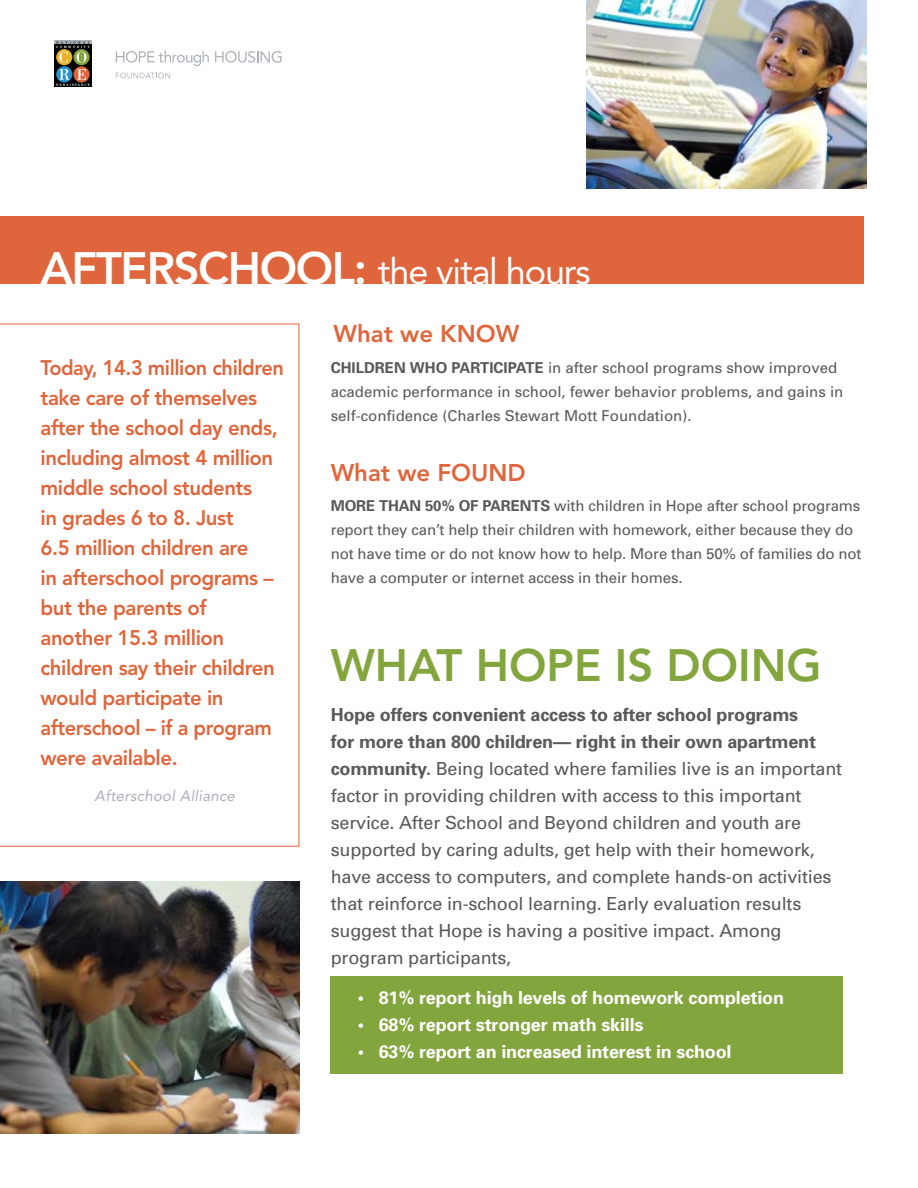
<style>
.page{position:relative;width:918px;height:1188px;background:#fff}
.page>*{position:absolute;margin:0;border:0;box-sizing:border-box;transform-origin:0 0}
.t1{font:800 45px "Avenir";color:#83a53e}
.t2{font:36px "Avenir";letter-spacing:-.03em;color:#fff}
.t3{font:800 24px "Avenir";color:#df663c}
.t4{font:800 21px/30px "Avenir";letter-spacing:-.02em;color:#df663c;scale:.95 1}
.t5{font:18px/27px "Univers";letter-spacing:-.01em;color:#58595b}
.t6{font:700 18px "Univers";letter-spacing:-.01em;color:#fff}
.t7{font:15px/24px "Univers";letter-spacing:-.01em;color:#58595b}
.t8{font:700 15px "Univers";letter-spacing:-.005em;color:#58595b}
.t9{font:italic 15px "Avenir";letter-spacing:.02em;color:#aab0b7}
.s1{font-weight:800;font-size:45px}
.s2{font-weight:700}
</style>
<div class="page">
<div style="left:331px;top:976px;width:512px;height:98px;background:#83a53e"></div>
<svg style="left:0;top:324px;width:299px;height:523px"></svg>
<svg style="left:54px;top:40px;width:38px;height:5px"></svg>
<div style="left:54px;top:45px;width:38px;height:42px;background:#000"></div>
<div style="left:56px;top:49px;width:16px;height:16px;background:#e7b22d;border-radius:50%"></div>
<div style="left:73px;top:49px;width:17px;height:16px;background:#83a53e;border-radius:50%"></div>
<svg style="left:56px;top:66px;width:16px;height:16px"></svg>
<svg style="left:73px;top:66px;width:17px;height:16px"></svg>
<svg style="left:56px;top:41px;width:34px;height:22px"></svg>
<svg style="left:56px;top:69px;width:34px;height:17px"></svg>
<svg style="left:116px;top:51px;width:93px;height:15px"></svg>
<svg style="left:215px;top:51px;width:67px;height:12px"></svg>
<svg style="left:116px;top:73px;width:54px;height:5px"></svg>
<div style="left:0;top:216px;width:864px;height:68px;background:#df663c"></div>
<img style="left:0;top:881px;width:299px;height:253px">
<img style="left:586px;top:0;width:280px;height:189px">
<h2 class="t2" style="left:40px;top:250px;width:552px"><span class="s1">AFTERSCHOOL:</span> the vital hours</h2>
<p class="t4" style="left:40px;top:352px;width:258px">Today, 14.3 million children take care of themselves after the school day ends, including almost 4 million middle school students<br>in grades 6 to 8. Just<br>6.5 million children are<br>in afterschool programs – but the parents of<br>another 15.3 million children say their children would participate in afterschool – if a program were available.</p>
<p class="t9" style="left:94px;top:788px;width:142px">Afterschool Alliance</p>
<h3 class="t3" style="left:334px;top:320px;width:187px">What we KNOW</h3>
<p class="t8" style="left:331px;top:359px;width:55px">Children</p>
<p class="t7" style="left:331px;top:356px;width:514px;text-indent:79px"><span class="s2">who participate</span> in after school programs show improved academic performance in school, fewer behavior problems, and gains in self-confidence (Charles Stewart Mott Foundation).</p>
<h3 class="t3" style="left:331px;top:458px;width:197px">What we FOUND</h3>
<p class="t8" style="left:331px;top:497px;width:12px">More</p>
<p class="t8" style="left:379px;top:497px;width:133px">than 50% of paren</p>
<p class="t7" style="left:331px;top:494px;width:532px;text-indent:201px"><span class="s2">ts</span> with children in Hope after school programs report they can’t help their children with homework, either because they do not have time or do not know how to help. More than 50% of families do not have a computer or internet access in their homes.</p>
<h1 class="t1" style="left:331px;top:639px;width:492px">WHAT HOPE IS DOING</h1>
<p class="t5" style="left:331px;top:701px;width:513px"><span class="s2">Hope offers convenient access to after school programs<br>for more than 800 children— right in their own apartment community.</span> Being located where families live is an important factor in providing children with access to this important service. After School and Beyond children and youth are supported by caring adults, get help with their homework, have access to computers, and complete hands-on activities that reinforce in-school learning. Early evaluation results suggest that Hope is having a positive impact. Among program participants,</p>
<p class="t6" style="left:358px;top:987px;width:428px">• 81% report high levels of homework completion</p>
<p class="t6" style="left:358px;top:1014px;width:287px">• 68% report stronger math skills</p>
<p class="t6" style="left:358px;top:1041px;width:375px">• 63% report an increased interest in school</p>
</div>
